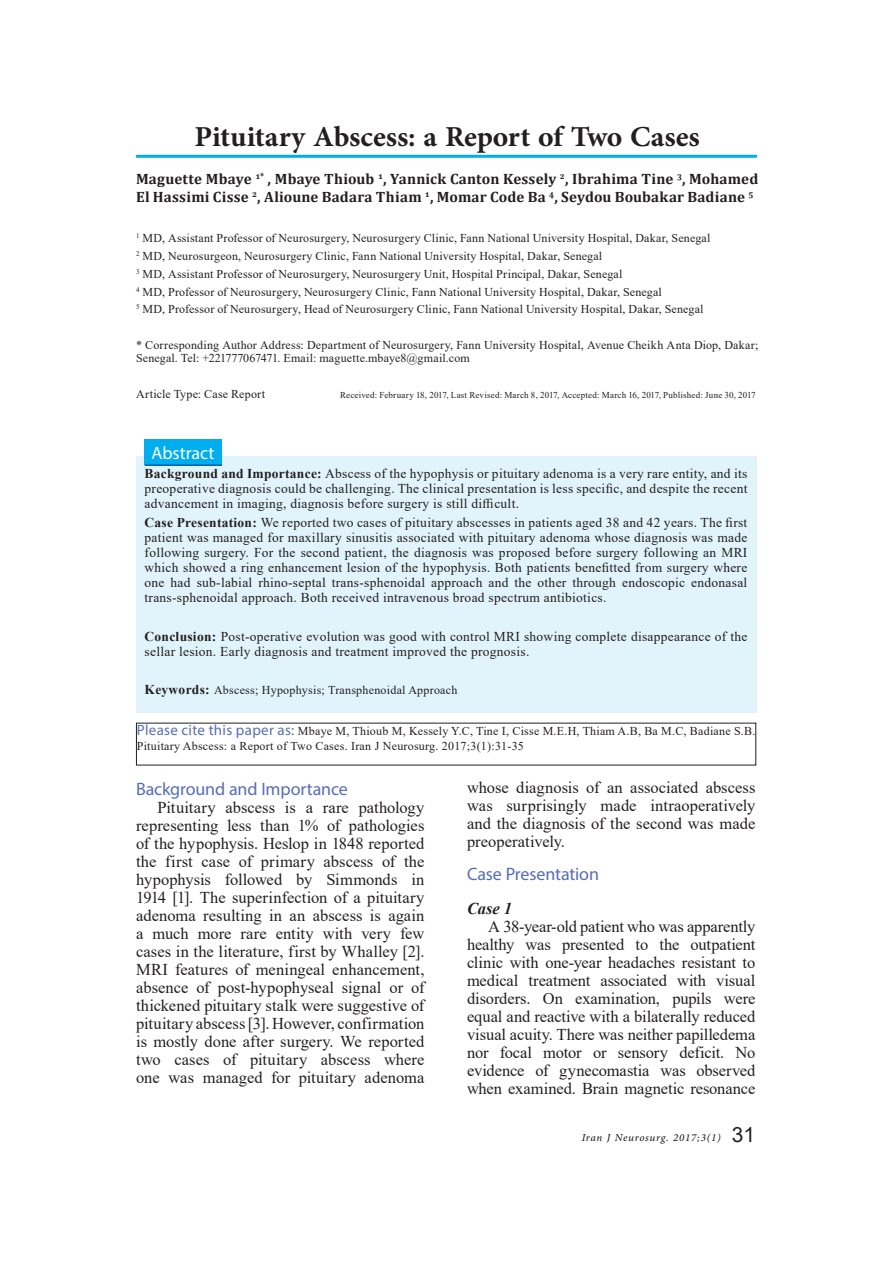
<style>
.page{position:relative;width:893px;height:1263px;background:#fff}
.page>*{position:absolute;margin:0;border:0;box-sizing:border-box;transform-origin:0 0}
.t1{font:700 40.5px "Adobe Arabic";color:#231f20}
.t2{font:21px "Arial";color:#231f20}
.t3{font:18px "Myriad Pro";letter-spacing:-.01em;color:#566eb5}
.t4{font:18px "Myriad Pro";color:#fff}
.t5{font:16.5px/18px "Times New Roman";color:#231f20;text-align:justify}
.t6{font:italic 700 16.5px "Times New Roman";color:#231f20}
.t7{font:700 15px/18px "Cambria";letter-spacing:.015em;color:#231f20}
.t8{font:italic 15px "Adobe Arabic";letter-spacing:.04em;color:#231f20}
.t9{font:13.5px/15px "Times New Roman";letter-spacing:.02em;color:#231f20;text-align:justify}
.t10{font:12px/17.7px "Times New Roman";letter-spacing:.015em;color:#231f20}
.t11{font:9px "Times New Roman";letter-spacing:.02em;color:#231f20}
.s1{font-weight:700}
.s2{font-weight:700;font-size:13.5px}
.s3{font-family:"Myriad Pro";font-size:15px;color:#566eb5}
</style>
<div class="page">
<div style="left:136px;top:456px;width:620px;height:256px;background:#e1f4fc"></div>
<hr style="left:136px;top:155px;width:621px;height:3px;background:#00aeef">
<div style="left:145px;top:440px;width:77px;height:25px;background:#00aeef"></div>
<hr style="left:145px;top:464px;width:77px;height:2px;background:#015fae">
<h1 class="t1" style="left:194px;top:108px;width:507px">Pituitary Abscess: a Report of Two Cases</h1>
<p class="t7" style="left:136px;top:170px;width:624px">Maguette Mbaye <sup>1*</sup> , Mbaye Thioub <sup>1</sup>, Yannick Canton Kessely <sup>2</sup>, Ibrahima Tine <sup>3</sup>, Mohamed<br>El Hassimi Cisse <sup>2</sup>, Alioune Badara Thiam <sup>1</sup>, Momar Code Ba <sup>4</sup>, Seydou Boubakar Badiane <sup>5</sup></p>
<p class="t10" style="left:136px;top:229px;width:576px"><sup>1</sup> MD, Assistant Professor of Neurosurgery, Neurosurgery Clinic, Fann National University Hospital, Dakar, Senegal <sup>2</sup> MD, Neurosurgeon, Neurosurgery Clinic, Fann National University Hospital, Dakar, Senegal<br><sup>3</sup> MD, Assistant Professor of Neurosurgery, Neurosurgery Unit, Hospital Principal, Dakar, Senegal<br><sup>4</sup> MD, Professor of Neurosurgery, Neurosurgery Clinic, Fann National University Hospital, Dakar, Senegal<br><sup>5</sup> MD, Professor of Neurosurgery, Head of Neurosurgery Clinic, Fann National University Hospital, Dakar, Senegal</p>
<p class="t10" style="left:136px;top:338px;width:624px;line-height:13.5px">* Corresponding Author Address: Department of Neurosurgery, Fann University Hospital, Avenue Cheikh Anta Diop, Dakar;<br>Senegal. Tel: +221777067471. Email: maguette.mbaye8@gmail.com</p>
<p class="t10" style="left:136px;top:385px;width:130px">Article Type: Case Report</p>
<p class="t11" style="left:340px;top:388px;width:417px">Received: February 18, 2017, Last Revised: March 8, 2017, Accepted: March 16, 2017, Published: June 30, 2017</p>
<p class="t4" style="left:151px;top:442px;width:65px">Abstract</p>
<p class="t9" style="left:145px;top:466px;width:604px"><span class="s1">Background and Importance:</span> Abscess of the hypophysis or pituitary adenoma is a very rare entity, and its preoperative diagnosis could be challenging. The clinical presentation is less specific, and despite the recent advancement in imaging, diagnosis before surgery is still difficult.</p>
<p class="t9" style="left:145px;top:515px;width:604px"><span class="s1">Case Presentation:</span> We reported two cases of pituitary abscesses in patients aged 38 and 42 years. The first patient was managed for maxillary sinusitis associated with pituitary adenoma whose diagnosis was made following surgery. For the second patient, the diagnosis was proposed before surgery following an MRI which showed a ring enhancement lesion of the hypophysis. Both patients benefitted from surgery where one had sub-labial rhino-septal trans-sphenoidal approach and the other through endoscopic endonasal trans-sphenoidal approach. Both received intravenous broad spectrum antibiotics.</p>
<p class="t9" style="left:145px;top:628px;width:604px"><span class="s1">Conclusion:</span> Post-operative evolution was good with control MRI showing complete disappearance of the sellar lesion. Early diagnosis and treatment improved the prognosis.</p>
<p class="t10" style="left:145px;top:681px;width:314px"><span class="s2">Keywords:</span> Abscess; Hypophysis; Transphenoidal Approach</p>
<p class="t10" style="left:137px;top:723px;width:620px;line-height:15px"><span class="s3">Please cite this paper as:</span> Mbaye M, Thioub M, Kessely Y.C, Tine I, Cisse M.E.H, Thiam A.B, Ba M.C, Badiane S.B.<br>Pituitary Abscess: a Report of Two Cases. Iran J Neurosurg. 2017;3(1):31-35</p>
<p class="t3" style="left:136px;top:778px;width:213px">Background and Importance</p>
<p class="t5" style="left:136px;top:798px;width:290px;text-indent:21px">Pituitary abscess is a rare pathology representing less than 1% of pathologies of the hypophysis. Heslop in 1848 reported the first case of primary abscess of the hypophysis followed by Simmonds in 1914 [1]. The superinfection of a pituitary adenoma resulting in an abscess is again a much more rare entity with very few cases in the literature, first by Whalley [2].<br>MRI features of meningeal enhancement, absence of post-hypophyseal signal or of thickened pituitary stalk were suggestive of pituitary abscess [3]. However, confirmation is mostly done after surgery. We reported two cases of pituitary abscess where one was managed for pituitary adenoma</p>
<p class="t5" style="left:467px;top:778px;width:290px">whose diagnosis of an associated abscess was surprisingly made intraoperatively and the diagnosis of the second was made preoperatively.</p>
<p class="t3" style="left:467px;top:863px;width:134px">Case Presentation</p>
<p class="t6" style="left:467px;top:897px;width:46px">Case 1</p>
<p class="t5" style="left:467px;top:917px;width:290px;text-indent:21px">A 38-year-old patient who was apparently healthy was presented to the outpatient clinic with one-year headaches resistant to medical treatment associated with visual disorders. On examination, pupils were equal and reactive with a bilaterally reduced visual acuity. There was neither papilledema nor focal motor or sensory deficit. No evidence of gynecomastia was observed when examined. Brain magnetic resonance</p>
<p class="t8" style="left:582px;top:1127px;width:140px">Iran J Neurosurg. 2017;3(1)</p>
<p class="t2" style="left:732px;top:1120px;width:25px">31</p>
</div>
